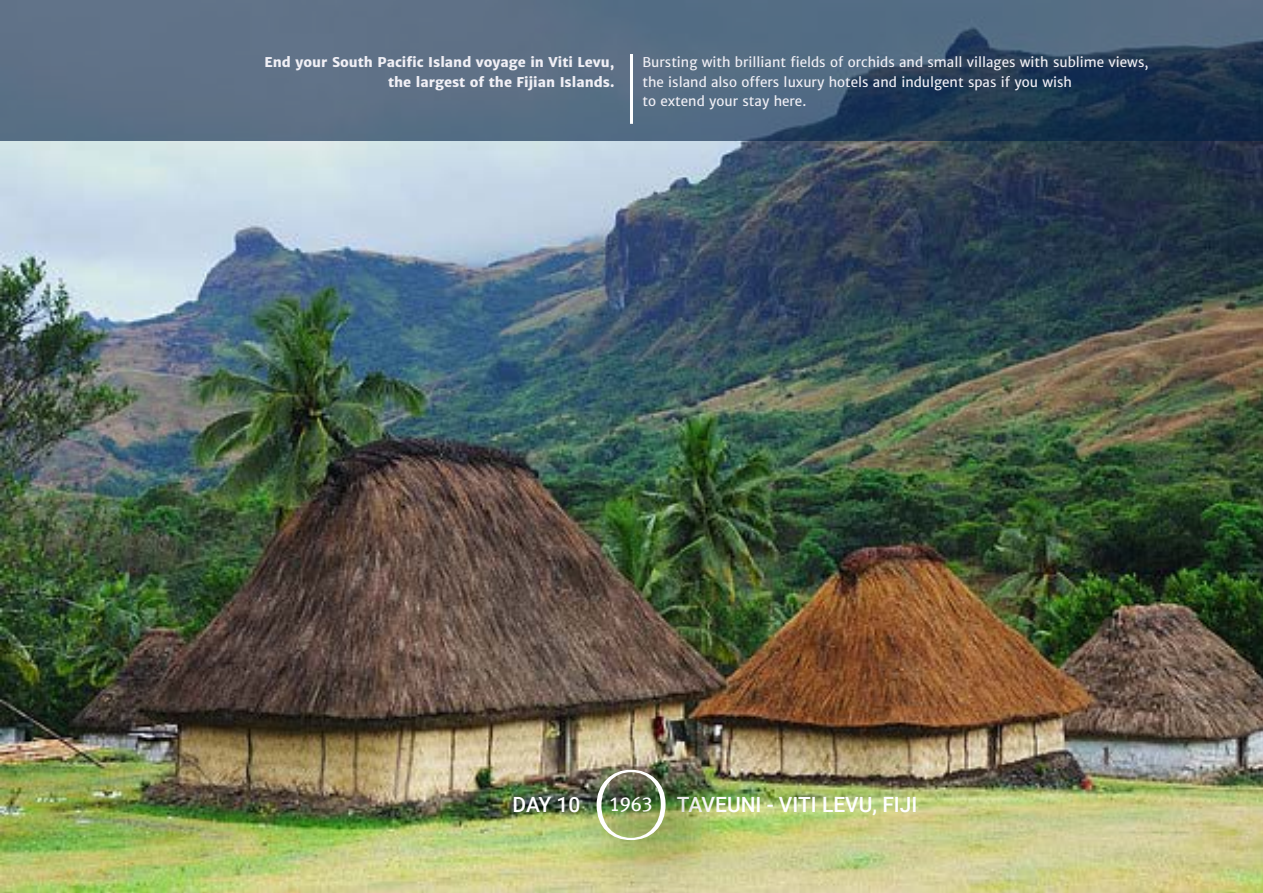
<style>
.page{position:relative;width:1263px;height:893px;background:#fff}
.page>*{position:absolute;margin:0;border:0;box-sizing:border-box;transform-origin:0 0}
.t1{font:500 21px "Roboto";color:#fff}
.t2{font:13.5px/19.5px "Merriweather Sans";color:#f1f0f6}
.t3{font:800 13.5px/19.5px "Merriweather Sans";color:#f1f0f6;text-align:right}
.s1{font-family:"Meta Plus Book Caps";font-weight:400;font-size:20.4px}
</style>
<div class="page">
<img style="left:0;top:141px;width:1263px;height:752px">
<img style="left:579px;top:752px;width:150px;height:141px">
<img style="left:597px;top:770px;width:69px;height:70px">
<svg style="left:0;top:0;width:1263px;height:141px;background:#4c6279"></svg>
<hr style="left:630px;top:54px;width:3px;height:70px;background:#fff">
<p class="t3" style="left:264px;top:53px;width:352px">End your South Pacific Island voyage in Viti Levu, the largest of the Fijian Islands.</p>
<p class="t2" style="left:642px;top:53px;width:507px">Bursting with brilliant fields of orchids and small villages with sublime views, the island also offers luxury hotels and indulgent spas if you wish<br>to extend your stay here.</p>
<h1 class="t1" style="left:513px;top:789px;width:69px">DAY 10</h1>
<h1 class="t1" style="left:609px;top:789px;width:310px"><span class="s1">1963</span> TAVEUNI - VITI LEVU, FIJI</h1>
</div>
